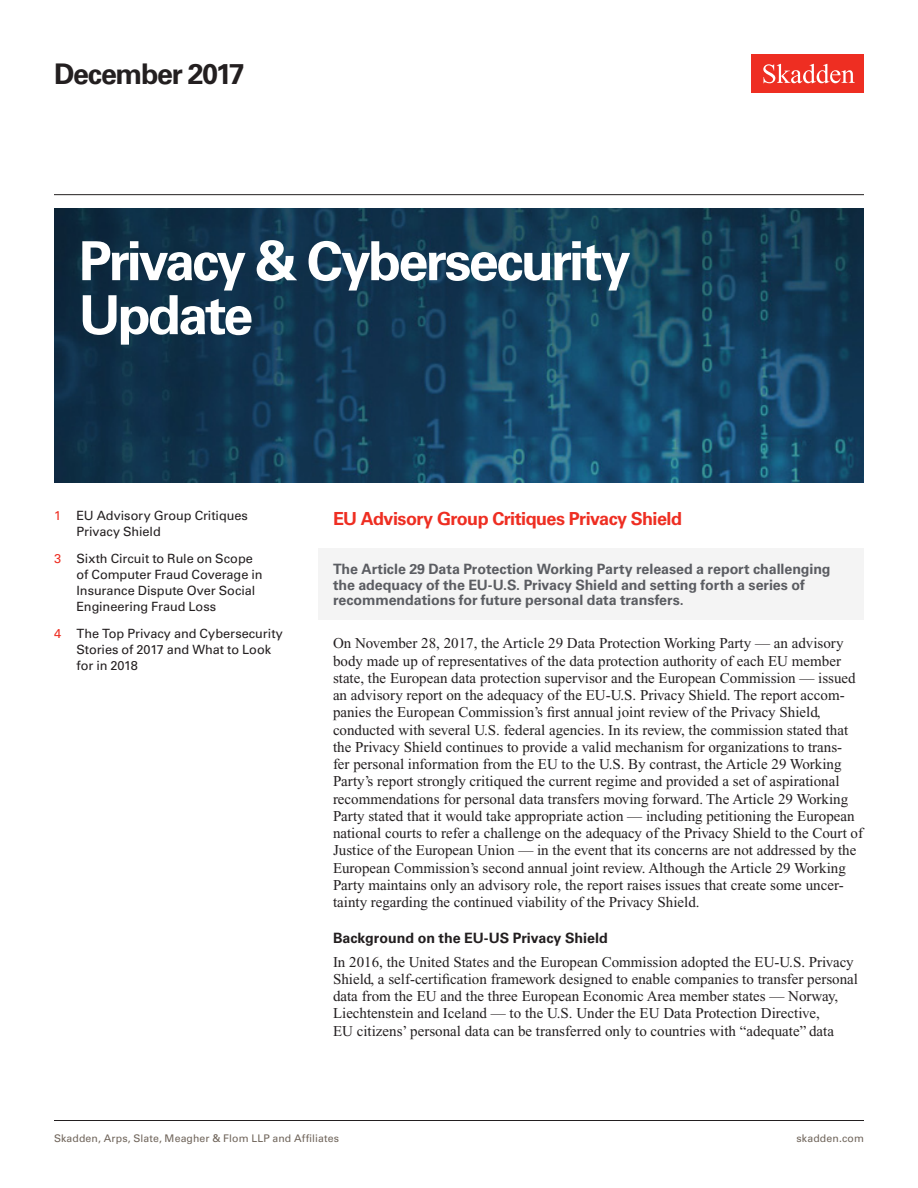
<style>
.page{position:relative;width:918px;height:1188px;background:#fff}
.page>*{position:absolute;margin:0;border:0;box-sizing:border-box;transform-origin:0 0}
.t1{font:700 54px/54px "Univers LT Std";letter-spacing:-.05em;color:#fff}
.Date{font:700 28.5px "Univers LT Std";letter-spacing:-.05em;color:#231f20}
.First_Level_Heading{font:700 18px "Univers LT Std";letter-spacing:-.03em;color:#ee2e22}
.Main_Body{font:15px/17.2px "Times New Roman PS Std";color:#231f20}
.t2{font:700 14.25px/15.8px "Univers LT Std";letter-spacing:-.005em;color:#5b5d62}
.Second_Level_Heading{font:700 14.25px "Univers LT Std";color:#231f20}
.TOC_Subheadings{font:12.75px/15.8px "Univers LT Std";letter-spacing:-.005em;color:#231f20}
.t3{font:10.5px "Univers LT Std";letter-spacing:.01em;color:#6f645a}
.s1{color:#ee2e22}
</style>
<div class="page">
<img style="left:54px;top:208px;width:810px;height:274px">
<div style="left:318px;top:549px;width:546px;height:71px;background:#f4f4f4"></div>
<div style="left:752px;top:54px;width:112px;height:39px;background:#ee2e22"></div>
<svg style="left:763px;top:64px;width:92px;height:19px"></svg>
<hr style="left:54px;top:1120px;width:810px;height:1px;background:#231f20">
<hr style="left:54px;top:194px;width:810px;height:1px;background:#231f20">
<p class="Date" style="left:54px;top:57px;width:192px">December 2017</p>
<h1 class="t1" style="left:79px;top:235px;width:553px">Privacy &amp; Cybersecurity<br>Update</h1>
<p class="TOC_Subheadings" style="left:76px;top:507px;width:173px;text-indent:-22px"><span class="s1">1</span> EU Advisory Group Critiques<br>Privacy Shield</p>
<p class="TOC_Subheadings" style="left:76px;top:551px;width:188px;text-indent:-22px"><span class="s1">3</span> Sixth Circuit to Rule on Scope of Computer Fraud Coverage in<br>Insurance Dispute Over Social<br>Engineering Fraud Loss</p>
<p class="TOC_Subheadings" style="left:76px;top:626px;width:208px;text-indent:-22px"><span class="s1">4</span> The Top Privacy and Cybersecurity<br>Stories of 2017 and What to Look for in 2018</p>
<p class="First_Level_Heading" style="left:333px;top:508px;width:351px">EU Advisory Group Critiques Privacy Shield</p>
<p class="t2" style="left:333px;top:561px;width:499px">The Article 29 Data Protection Working Party released a report challenging the adequacy of the EU-U.S. Privacy Shield and setting forth a series of recommendations for future personal data transfers.</p>
<p class="Main_Body" style="left:333px;top:635px;width:532px">On November 28, 2017, the Article 29 Data Protection Working Party — an advisory body made up of representatives of the data protection authority of each EU member state, the European data protection supervisor and the European Commission — issued an advisory report on the adequacy of the EU-U.S. Privacy Shield. The report accom&shy;panies the European Commission’s first annual joint review of the Privacy Shield, conducted with several U.S. federal agencies. In its review, the commission stated that the Privacy Shield continues to provide a valid mechanism for organizations to trans-<br>fer personal information from the EU to the U.S. By contrast, the Article 29 Working Party’s report strongly critiqued the current regime and provided a set of aspirational recommendations for personal data transfers moving forward. The Article 29 Working Party stated that it would take appropriate action — including petitioning the European national courts to refer a challenge on the adequacy of the Privacy Shield to the Court of Justice of the European Union — in the event that its concerns are not addressed by the European Commission’s second annual joint review. Although the Article 29 Working Party maintains only an advisory role, the report raises issues that create some uncer&shy;tainty regarding the continued viability of the Privacy Shield.</p>
<p class="Second_Level_Heading" style="left:333px;top:929px;width:276px">Background on the EU-US Privacy Shield</p>
<p class="Main_Body" style="left:333px;top:953px;width:527px">In 2016, the United States and the European Commission adopted the EU-U.S. Privacy Shield, a self-certification framework designed to enable companies to transfer personal data from the EU and the three European Economic Area member states — Norway, Liechtenstein and Iceland — to the U.S. Under the EU Data Protection Directive,<br>EU citizens’ personal data can be transferred only to countries with “adequate” data</p>
<p class="t3" style="left:54px;top:1132px;width:287px">Skadden, Arps, Slate, Meagher &amp; Flom LLP and Affiliates</p>
<p class="t3" style="left:797px;top:1132px;width:69px">skadden.com</p>
</div>
